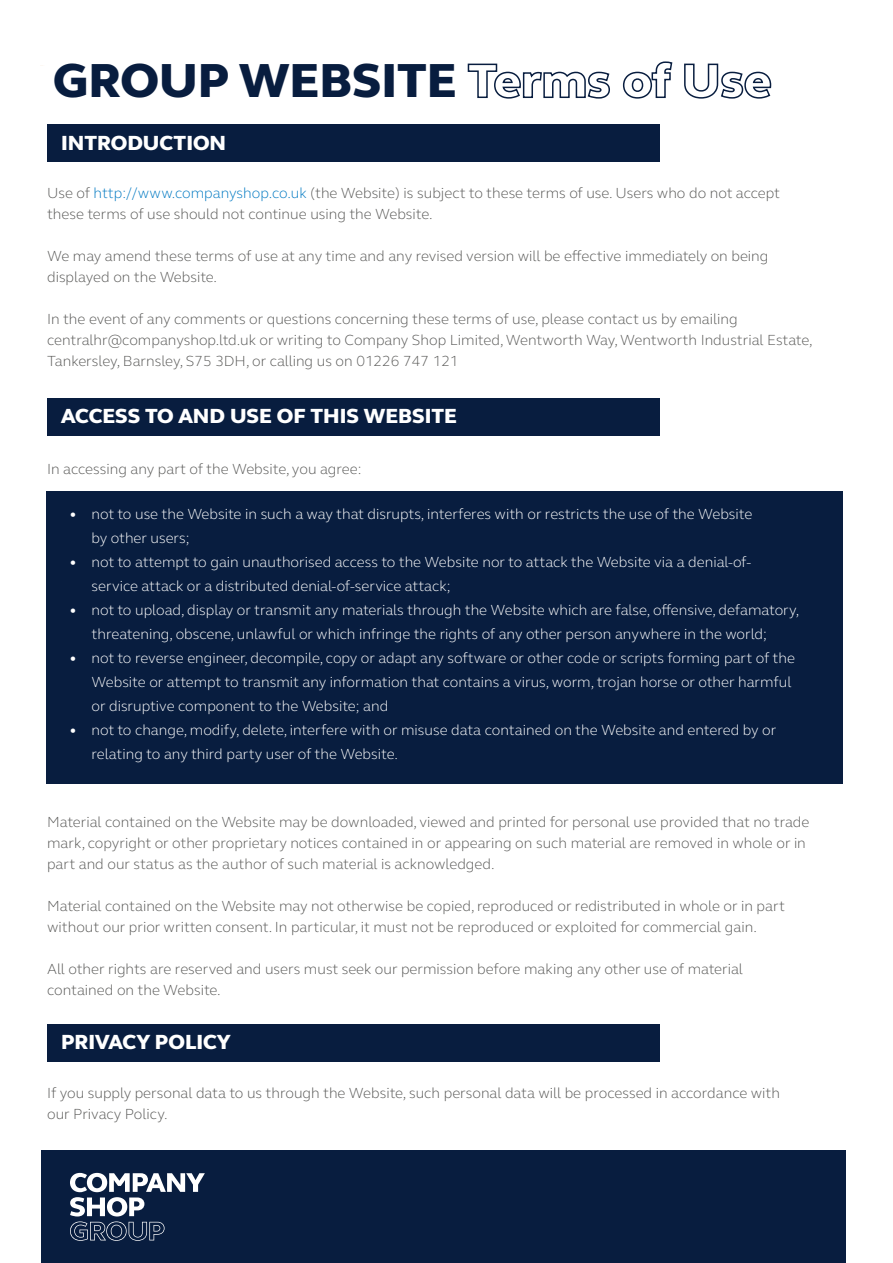
<style>
.page{position:relative;width:893px;height:1263px;background:#fff}
.page>*{position:absolute;margin:0;border:0;box-sizing:border-box;transform-origin:0 0}
.t1{font:800 49.05px "FS Elliot";color:#081d3f}
.t2{font:800 21px "FS Elliot";color:#fff}
.t3{font:300 15px/21px "FS Elliot";color:#575755}
.t4{font:300 15px/24px "FS Elliot";color:#fff}
.s1{color:#0079c2}
</style>
<div class="page">
<div style="left:41px;top:1150px;width:805px;height:113px;background:#081d3f"></div>
<div style="left:46px;top:492px;width:797px;height:292px;background:#081d3f"></div>
<svg style="left:467px;top:63px;width:143px;height:36px"></svg>
<svg style="left:622px;top:61px;width:51px;height:38px"></svg>
<svg style="left:684px;top:63px;width:88px;height:36px"></svg>
<div style="left:47px;top:124px;width:613px;height:37px;background:#081d3f"></div>
<div style="left:47px;top:1024px;width:613px;height:37px;background:#081d3f"></div>
<div style="left:47px;top:398px;width:613px;height:37px;background:#081d3f"></div>
<svg style="left:70px;top:1173px;width:135px;height:68px"></svg>
<h1 class="t1" style="left:53px;top:48px;width:405px">GROUP WEBSITE</h1>
<h2 class="t2" style="left:61px;top:129px;width:167px">INTRODUCTION</h2>
<p class="t3" style="left:47px;top:182px;width:734px">Use of <span class="s1">http://www.companyshop.co.uk</span> (the Website) is subject to these terms of use. Users who do not accept these terms of use should not continue using the Website.</p>
<p class="t3" style="left:47px;top:245px;width:723px">We may amend these terms of use at any time and any revised version will be effective immediately on being displayed on the Website.</p>
<p class="t3" style="left:47px;top:308px;width:767px">In the event of any comments or questions concerning these terms of use, please contact us by emailing centralhr@companyshop.ltd.uk or writing to Company Shop Limited, Wentworth Way, Wentworth Industrial Estate,<br>Tankersley, Barnsley, S75 3DH, or calling us on 01226 747 121</p>
<h2 class="t2" style="left:61px;top:402px;width:397px">ACCESS TO AND USE OF THIS WEBSITE</h2>
<p class="t3" style="left:47px;top:458px;width:316px">In accessing any part of the Website, you agree:</p>
<p class="t4" style="left:92px;top:502px;width:662px;text-indent:-22px">• not to use the Website in such a way that disrupts, interferes with or restricts the use of the Website by other users;</p>
<p class="t4" style="left:92px;top:550px;width:661px;text-indent:-22px">• not to attempt to gain unauthorised access to the Website nor to attack the Website via a denial-of&shy;service attack or a distributed denial-of-service attack;</p>
<p class="t4" style="left:92px;top:598px;width:709px;text-indent:-22px">• not to upload, display or transmit any materials through the Website which are false, offensive, defamatory, threatening, obscene, unlawful or which infringe the rights of any other person anywhere in the world;</p>
<p class="t4" style="left:92px;top:646px;width:705px;text-indent:-22px">• not to reverse engineer, decompile, copy or adapt any software or other code or scripts forming part of the<br>Website or attempt to transmit any information that contains a virus, worm, trojan horse or other harmful or disruptive component to the Website; and</p>
<p class="t4" style="left:92px;top:718px;width:686px;text-indent:-22px">• not to change, modify, delete, interfere with or misuse data contained on the Website and entered by or relating to any third party user of the Website.</p>
<p class="t3" style="left:47px;top:811px;width:764px">Material contained on the Website may be downloaded, viewed and printed for personal use provided that no trade mark, copyright or other proprietary notices contained in or appearing on such material are removed in whole or in part and our status as the author of such material is acknowledged.</p>
<p class="t3" style="left:47px;top:895px;width:739px">Material contained on the Website may not otherwise be copied, reproduced or redistributed in whole or in part without our prior written consent. In particular, it must not be reproduced or exploited for commercial gain.</p>
<p class="t3" style="left:47px;top:958px;width:697px">All other rights are reserved and users must seek our permission before making any other use of material contained on the Website.</p>
<h2 class="t2" style="left:61px;top:1028px;width:171px">PRIVACY POLICY</h2>
<p class="t3" style="left:47px;top:1082px;width:734px">If you supply personal data to us through the Website, such personal data will be processed in accordance with our Privacy Policy.</p>
</div>
